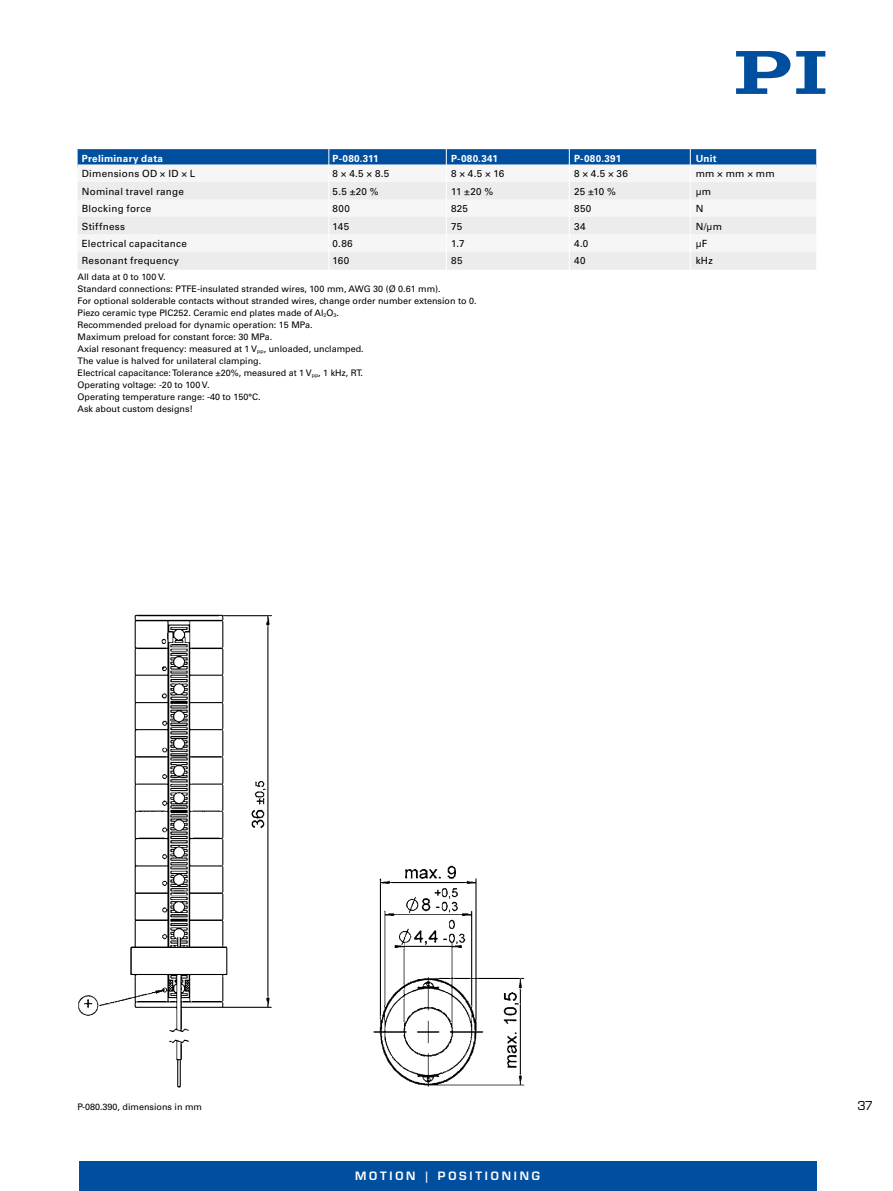
<style>
.page{position:relative;width:893px;height:1191px;background:#fff}
.page>*{position:absolute;margin:0;border:0;box-sizing:border-box;transform-origin:0 0}
.t1{font:600 12px "Eurostile LT";letter-spacing:.3em;color:#fff}
.t2{font:12px "Eurostile LT";color:#000}
.t3{font:600 11.25px "Eurostile LT";letter-spacing:.25em;color:#fff}
.t4{font:9.9px "Univers LT";letter-spacing:.025em;color:#000}
.t5{font:700 9.9px "Univers";letter-spacing:.03em;color:#fff}
.t6{font:9px/12px "Univers LT";color:#000}
</style>
<div class="page">
<div style="left:79px;top:1161px;width:737px;height:30px;background:#004e9e"></div>
<svg style="left:796px;top:51px;width:29px;height:43px"></svg>
<svg style="left:736px;top:51px;width:54px;height:43px"></svg>
<div style="left:78px;top:149px;width:738px;height:18px;background:#004e9e"></div>
<div style="left:78px;top:164px;width:738px;height:18px;background:#f6f6f6"></div>
<div style="left:78px;top:182px;width:738px;height:18px;background:#ececed"></div>
<div style="left:78px;top:199px;width:738px;height:18px;background:#f6f6f6"></div>
<div style="left:78px;top:217px;width:738px;height:18px;background:#ececed"></div>
<div style="left:78px;top:234px;width:738px;height:18px;background:#f6f6f6"></div>
<div style="left:78px;top:252px;width:738px;height:18px;background:#ececed"></div>
<hr style="left:328px;top:131px;width:1px;height:149px;background:#fff">
<hr style="left:569px;top:131px;width:1px;height:149px;background:#fff">
<hr style="left:446px;top:131px;width:1px;height:149px;background:#fff">
<hr style="left:690px;top:131px;width:1px;height:149px;background:#fff">
<img style="left:78px;top:614px;width:447px;height:474px">
<p class="t5" style="left:82px;top:153px;width:83px">Preliminary data</p>
<p class="t5" style="left:333px;top:153px;width:48px">P-080.311</p>
<p class="t5" style="left:451px;top:153px;width:48px">P-080.341</p>
<p class="t5" style="left:574px;top:153px;width:49px">P-080.391</p>
<p class="t5" style="left:696px;top:153px;width:23px">Unit</p>
<p class="t4" style="left:82px;top:168px;width:115px">Dimensions OD × ID × L</p>
<p class="t4" style="left:333px;top:168px;width:58px">8 × 4.5 × 8.5</p>
<p class="t4" style="left:451px;top:168px;width:55px">8 × 4.5 × 16</p>
<p class="t4" style="left:574px;top:168px;width:55px">8 × 4.5 × 36</p>
<p class="t4" style="left:696px;top:168px;width:81px">mm × mm × mm</p>
<p class="t4" style="left:82px;top:185px;width:103px">Nominal travel range</p>
<p class="t4" style="left:333px;top:185px;width:47px">5.5 ±20 %</p>
<p class="t4" style="left:451px;top:185px;width:44px">11 ±20 %</p>
<p class="t4" style="left:574px;top:185px;width:43px">25 ±10 %</p>
<p class="t4" style="left:696px;top:185px;width:17px">µm</p>
<p class="t4" style="left:82px;top:203px;width:71px">Blocking force</p>
<p class="t4" style="left:333px;top:203px;width:19px">800</p>
<p class="t4" style="left:451px;top:203px;width:18px">825</p>
<p class="t4" style="left:574px;top:203px;width:19px">850</p>
<p class="t4" style="left:696px;top:203px;width:9px">N</p>
<p class="t4" style="left:82px;top:220px;width:45px">Stiffness</p>
<p class="t4" style="left:333px;top:220px;width:18px">145</p>
<p class="t4" style="left:451px;top:220px;width:13px">75</p>
<p class="t4" style="left:574px;top:220px;width:13px">34</p>
<p class="t4" style="left:696px;top:220px;width:28px">N/µm</p>
<p class="t4" style="left:82px;top:237px;width:107px">Electrical capacitance</p>
<p class="t4" style="left:333px;top:237px;width:22px">0.86</p>
<p class="t4" style="left:451px;top:237px;width:15px">1.7</p>
<p class="t4" style="left:574px;top:237px;width:16px">4.0</p>
<p class="t4" style="left:696px;top:237px;width:13px">µF</p>
<p class="t4" style="left:82px;top:255px;width:99px">Resonant frequency</p>
<p class="t4" style="left:333px;top:255px;width:18px">160</p>
<p class="t4" style="left:451px;top:255px;width:13px">85</p>
<p class="t4" style="left:574px;top:255px;width:13px">40</p>
<p class="t4" style="left:696px;top:255px;width:19px">kHz</p>
<p class="t6" style="left:78px;top:271px;width:400px">All data at 0 to 100 V.<br>Standard connections: PTFE-insulated stranded wires, 100 mm, AWG 30 (Ø 0.61 mm).<br>For optional solderable contacts without stranded wires, change order number extension to 0.<br>Piezo ceramic type PIC252. Ceramic end plates made of Al<sub>2</sub>O<sub>3</sub>.<br>Recommended preload for dynamic operation: 15 MPa.<br>Maximum preload for constant force: 30 MPa.<br>Axial resonant frequency: measured at 1 V<sub>pp</sub>, unloaded, unclamped.<br>The value is halved for unilateral clamping.<br>Electrical capacitance: Tolerance ±20%, measured at 1 V<sub>pp</sub>, 1 kHz, RT.<br>Operating voltage: -20 to 100 V.<br>Operating temperature range: -40 to 150°C.<br>Ask about custom designs!</p>
<p class="t6" style="left:78px;top:1100px;width:126px">P-080.390, dimensions in mm</p>
<h1 class="t1" style="left:395px;top:1166px;width:107px">WWW.PI.WS</h1>
<p class="t3" style="left:355px;top:1168px;width:187px">MOTION | POSITIONING</p>
<h1 class="t2" style="left:857px;top:1098px;width:17px">37</h1>
</div>
